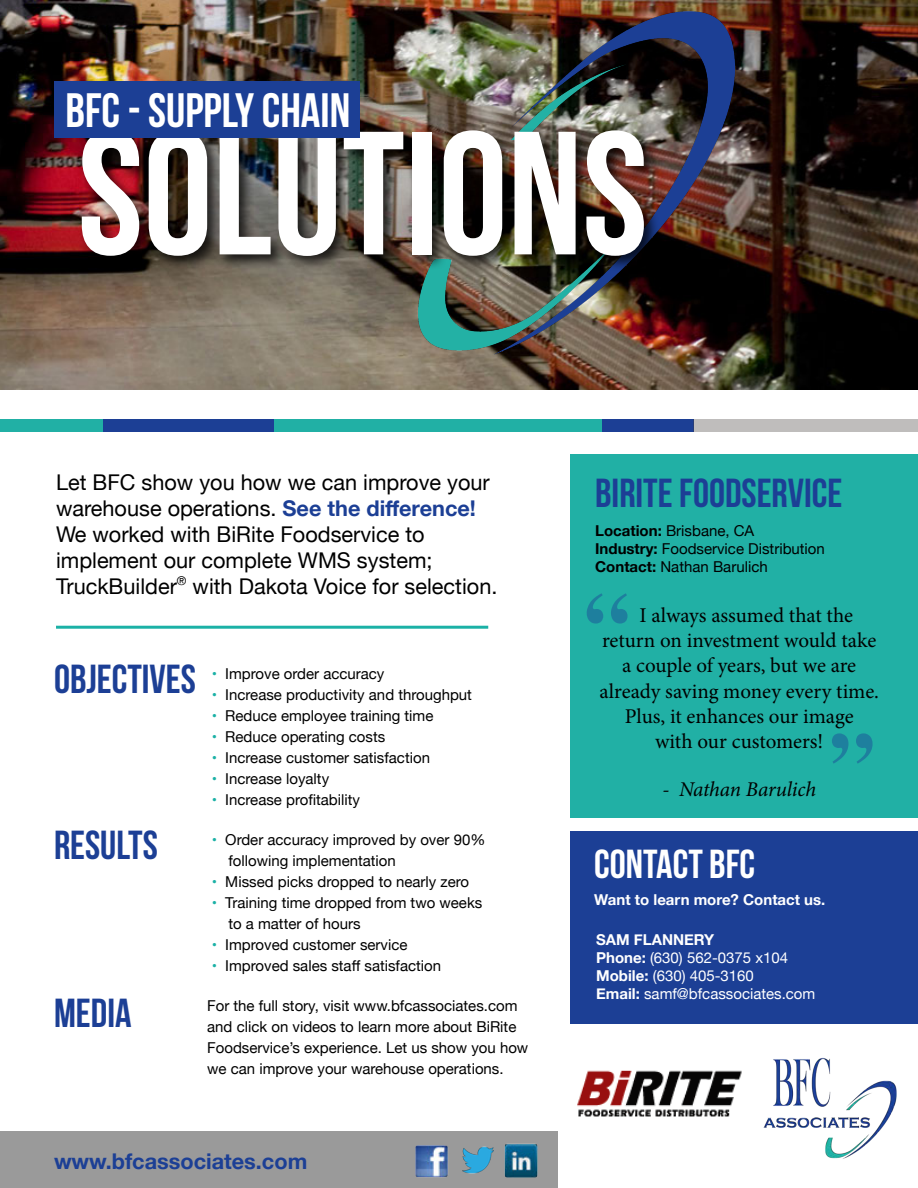
<style>
.page{position:relative;width:918px;height:1188px;background:#fff}
.page>*{position:absolute;margin:0;border:0;box-sizing:border-box;transform-origin:0 0}
.t1{font:175.05px "Bebas Neue";color:#fff}
.t2{font:700 90px "Times";color:#1c3f95}
.t3{font:48.15px "Bebas Neue";color:#fff}
.t4{font:40.5px "Bebas Neue";color:#1c3f95}
.t5{font:40.5px "Bebas Neue";color:#fff}
.t6{font:21.75px/26.1px "Helvetica Neue";color:#000}
.t7{font:700 21.75px "Helvetica Neue";color:#1c3f95}
.t8{font:21px/25.2px "Minion Pro";letter-spacing:-.005em;color:#000;text-align:center}
.t9{font:italic 21px "Minion Pro";letter-spacing:-.01em;color:#000}
.t10{font:15px/21px "Helvetica Neue";color:#000}
.t11{font:15px "Helvetica Neue";color:#fff}
.t12{font:700 15px "Helvetica Neue";color:#fff}
.s1{font-weight:700;color:#1c3f95}
.s2{color:#1bb1a6}
.s3{font-weight:700}
</style>
<div class="page">
<img style="left:0;top:0;width:918px;height:389px">
<div style="left:571px;top:832px;width:347px;height:192px;background:#1c3f95"></div>
<img style="left:763px;top:1057px;width:134px;height:102px">
<div style="left:0;top:420px;width:105px;height:12px;background:#21b0a5"></div>
<div style="left:103px;top:420px;width:171px;height:12px;background:#1c3f95"></div>
<div style="left:274px;top:420px;width:328px;height:12px;background:#21b0a5"></div>
<div style="left:602px;top:420px;width:91px;height:12px;background:#1c3f95"></div>
<div style="left:693px;top:420px;width:225px;height:12px;background:#bfbdbc"></div>
<hr style="left:56px;top:626px;width:432px;height:3px;background:#1bb1a6">
<div style="left:571px;top:454px;width:347px;height:364px;background:#21b0a5"></div>
<img style="left:397px;top:0;width:347px;height:372px">
<div style="left:78px;top:127px;width:582px;height:146px;background:#000;opacity:.75"></div>
<div style="left:54px;top:81px;width:306px;height:57px;background:#1c3f95"></div>
<div style="left:0;top:1132px;width:558px;height:56px;background:#9a9a9a"></div>
<img style="left:415px;top:1145px;width:33px;height:33px">
<img style="left:462px;top:1146px;width:32px;height:28px">
<img style="left:504px;top:1143px;width:34px;height:35px">
<img style="left:577px;top:1070px;width:165px;height:47px">
<p class="t3" style="left:65px;top:84px;width:286px">BFC - SUPPLY CHAIN</p>
<p class="t1" style="left:78px;top:97px;width:572px">SOLUTIONS</p>
<p class="t6" style="left:56px;top:470px;width:435px">Let BFC show you how we can improve your</p>
<p class="t6" style="left:56px;top:496px;width:421px">warehouse operations. <span class="s1">See the difference!<br></span>We worked with BiRite Foodservice to</p>
<p class="t6" style="left:56px;top:548px;width:378px">implement our complete WMS system;</p>
<p class="t6" style="left:56px;top:574px;width:443px">TruckBuilder<sup>®</sup> with Dakota Voice for selection.</p>
<p class="t4" style="left:54px;top:657px;width:143px">OBJECTIVES</p>
<p class="t4" style="left:54px;top:823px;width:105px">RESULTS</p>
<p class="t10" style="left:212px;top:664px;width:174px"><span class="s2">•</span> Improve order accuracy</p>
<p class="t10" style="left:212px;top:685px;width:262px"><span class="s2">•</span> Increase productivity and throughput</p>
<p class="t10" style="left:212px;top:706px;width:223px"><span class="s2">•</span> Reduce employee training time</p>
<p class="t10" style="left:212px;top:727px;width:175px"><span class="s2">•</span> Reduce operating costs</p>
<p class="t10" style="left:212px;top:748px;width:220px"><span class="s2">•</span> Increase customer satisfaction</p>
<p class="t10" style="left:212px;top:769px;width:119px"><span class="s2">•</span> Increase loyalty</p>
<p class="t10" style="left:212px;top:790px;width:150px"><span class="s2">•</span> Increase profitability</p>
<p class="t10" style="left:212px;top:830px;width:275px"><span class="s2">•</span> Order accuracy improved by over 90%</p>
<p class="t10" style="left:228px;top:851px;width:169px">following implementation</p>
<p class="t10" style="left:212px;top:872px;width:259px"><span class="s2">•</span> Missed picks dropped to nearly zero</p>
<p class="t10" style="left:212px;top:893px;width:272px"><span class="s2">•</span> Training time dropped from two weeks</p>
<p class="t10" style="left:228px;top:914px;width:134px">to a matter of hours</p>
<p class="t10" style="left:212px;top:935px;width:197px"><span class="s2">•</span> Improved customer service</p>
<p class="t10" style="left:212px;top:956px;width:231px"><span class="s2">•</span> Improved sales staff satisfaction</p>
<p class="t4" style="left:54px;top:991px;width:79px">MEDIA</p>
<p class="t10" style="left:207px;top:996px;width:312px">For the full story, visit www.bfcassociates.com and click on videos to learn more about BiRite</p>
<p class="t10" style="left:207px;top:1038px;width:323px">Foodservice’s experience. Let us show you how we can improve your warehouse operations.</p>
<p class="t7" style="left:54px;top:1144px;width:255px">www.bfcassociates.com</p>
<p class="t4" style="left:595px;top:471px;width:249px">BIRITE FOODSERVICE</p>
<p class="t10" style="left:595px;top:521px;width:161px"><span class="s3">Location:</span> Brisbane, CA</p>
<p class="t10" style="left:595px;top:539px;width:231px"><span class="s3">Industry:</span> Foodservice Distribution</p>
<p class="t10" style="left:595px;top:557px;width:174px"><span class="s3">Contact:</span> Nathan Barulich</p>
<h2 class="t2" style="left:584px;top:539px;width:46px">“</h2>
<p class="t8" style="left:640px;top:603px;width:215px">I always assumed that the</p>
<p class="t8" style="left:602px;top:628px;width:276px">return on investment would take</p>
<p class="t8" style="left:622px;top:653px;width:235px">a couple of years, but we are</p>
<p class="t8" style="left:600px;top:678px;width:281px">already saving money every time.<br>Plus, it enhances our image</p>
<p class="t8" style="left:655px;top:729px;width:170px">with our customers!</p>
<p class="t9" style="left:662px;top:775px;width:155px">- Nathan Barulich</p>
<h2 class="t2" style="left:829px;top:679px;width:46px">”</h2>
<p class="t5" style="left:594px;top:841px;width:162px">CONTACT BFC</p>
<p class="t12" style="left:594px;top:888px;width:233px">Want to learn more? Contact us.</p>
<p class="t12" style="left:596px;top:928px;width:120px">SAM FLANNERY</p>
<p class="t11" style="left:596px;top:947px;width:194px"><span class="s3">Phone:</span> (630) -562-0375 x104</p>
<p class="t11" style="left:596px;top:965px;width:159px"><span class="s3">Mobile:</span> (630) -405-3160</p>
<p class="t11" style="left:596px;top:983px;width:221px"><span class="s3">Email:</span> samf@bfcassociates.com</p>
</div>
